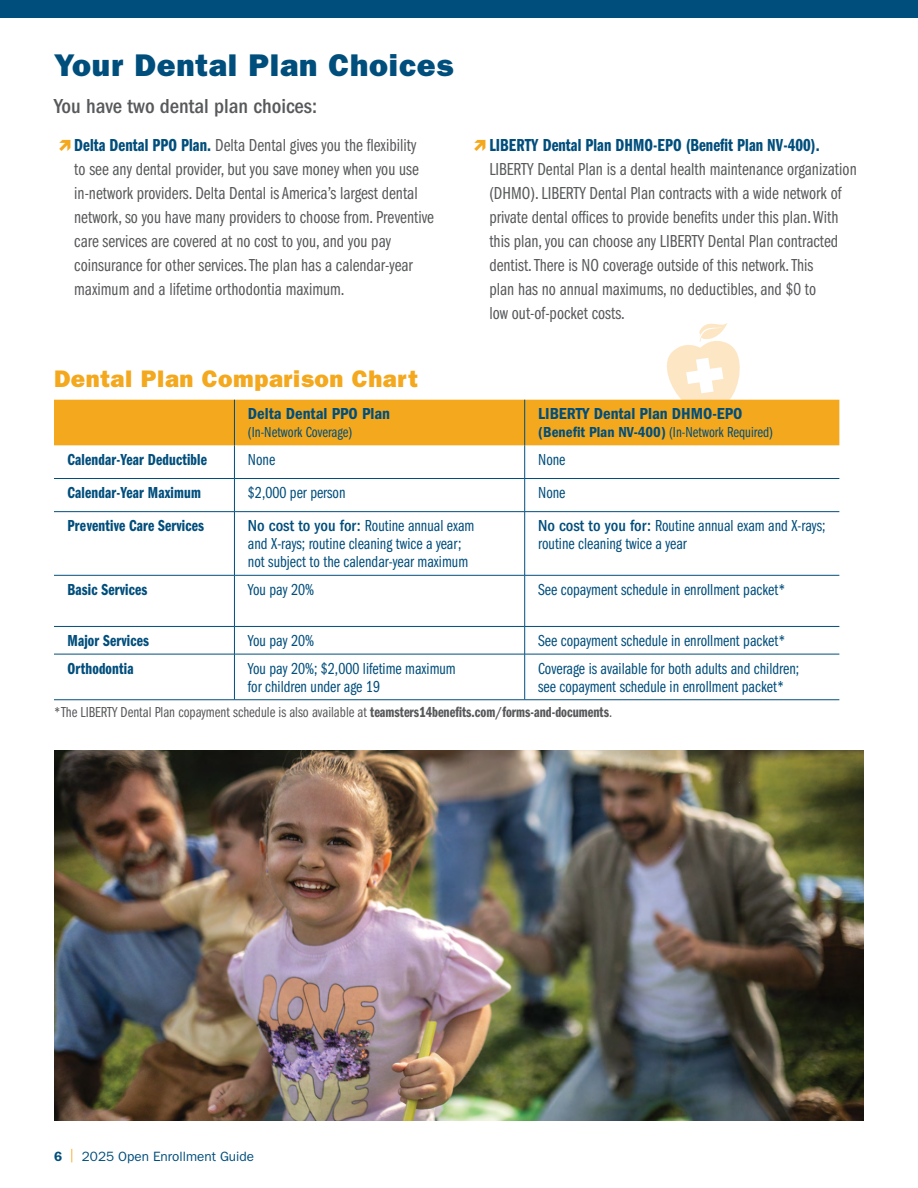
<style>
.page{position:relative;width:918px;height:1188px;background:#fff}
.page>*{position:absolute;margin:0;border:0;box-sizing:border-box;transform-origin:0 0}
.t1{font:31.5px "ITC Franklin Gothic Std Hvy";letter-spacing:.025em;color:#004e7c}
.t2{font:24px "ITC Franklin Gothic Std Hvy";letter-spacing:.025em;color:#f4a81d}
.INTRO_BODY_TEXT{font:500 condensed 21px "ITC Franklin Gothic Std";color:#58595b}
.t3{font:18px/24px "ITC Franklin Gothic Std Bk Cp";color:#58595b}
.TABLE_BODY{font:16.5px/18px "ITC Franklin Gothic Std Bk Cp";color:#004e7c}
.TABLE_FIRST_ROW{font:16.5px "ITC Franklin Gothic Std Dm Cp";letter-spacing:.01em;color:#004e7c}
.TABLE_HEAD{font:16.5px "ITC Franklin Gothic Std Dm Cd";color:#004e7c}
.footnote_text{font:15px "ITC Franklin Gothic Std Bk Cp";color:#58595b}
.TABLE_HEAD-2{font:15px "ITC Franklin Gothic Std Bk Cp";color:#004e7c}
.t4{font:13.5px "ITC Franklin Gothic Std";color:#004e7c}
.s1{font-family:"ITC Franklin Gothic Std Dm Cp";color:#004e7c}
.s2{font-family:"ITC Franklin Gothic Std Dm Cd"}
.s3{font-family:"ITC Franklin Gothic Std";font-weight:500;font-stretch:condensed}
.s4{font-family:"ITC Franklin Gothic Std Dm Cp"}
.s5{font-weight:600}
</style>
<div class="page">
<svg style="left:54px;top:323px;width:785px;height:122px"></svg>
<hr style="left:234px;top:445px;width:1px;height:33px;background:#004e7c">
<hr style="left:524px;top:445px;width:1px;height:33px;background:#004e7c">
<hr style="left:54px;top:478px;width:180px;height:1px;background:#004e7c">
<hr style="left:234px;top:478px;width:291px;height:1px;background:#004e7c">
<hr style="left:234px;top:479px;width:1px;height:32px;background:#004e7c">
<hr style="left:525px;top:478px;width:314px;height:1px;background:#004e7c">
<hr style="left:524px;top:479px;width:1px;height:32px;background:#004e7c">
<hr style="left:54px;top:511px;width:180px;height:1px;background:#004e7c">
<hr style="left:234px;top:511px;width:291px;height:1px;background:#004e7c">
<hr style="left:234px;top:512px;width:1px;height:63px;background:#004e7c">
<hr style="left:525px;top:511px;width:314px;height:1px;background:#004e7c">
<hr style="left:524px;top:512px;width:1px;height:63px;background:#004e7c">
<hr style="left:54px;top:575px;width:180px;height:1px;background:#004e7c">
<hr style="left:234px;top:575px;width:291px;height:1px;background:#004e7c">
<hr style="left:234px;top:575px;width:1px;height:51px;background:#004e7c">
<hr style="left:525px;top:575px;width:314px;height:1px;background:#004e7c">
<hr style="left:524px;top:575px;width:1px;height:51px;background:#004e7c">
<hr style="left:54px;top:626px;width:180px;height:1px;background:#004e7c">
<hr style="left:234px;top:626px;width:291px;height:1px;background:#004e7c">
<svg style="left:234px;top:627px;width:1px;height:27px"></svg>
<hr style="left:525px;top:626px;width:314px;height:1px;background:#004e7c">
<svg style="left:524px;top:627px;width:1px;height:27px"></svg>
<hr style="left:54px;top:654px;width:180px;height:1px;background:#004e7c">
<hr style="left:234px;top:654px;width:291px;height:1px;background:#004e7c">
<hr style="left:234px;top:654px;width:1px;height:46px;background:#004e7c">
<hr style="left:525px;top:654px;width:314px;height:1px;background:#004e7c">
<hr style="left:524px;top:654px;width:1px;height:46px;background:#004e7c">
<hr style="left:54px;top:699px;width:180px;height:1px;background:#004e7c">
<hr style="left:234px;top:699px;width:291px;height:1px;background:#004e7c">
<hr style="left:525px;top:699px;width:314px;height:1px;background:#004e7c">
<hr style="left:234px;top:400px;width:1px;height:45px;background:#004e7c">
<hr style="left:524px;top:400px;width:1px;height:45px;background:#004e7c">
<img style="left:54px;top:751px;width:810px;height:369px">
<div style="left:0;top:0;width:918px;height:18px;background:#004e7c"></div>
<h1 class="t1" style="left:54px;top:46px;width:401px">Your Dental Plan Choices</h1>
<p class="INTRO_BODY_TEXT" style="left:54px;top:94px;width:265px">You have two dental plan choices:</p>
<p class="t3" style="left:74px;top:134px;width:361px"><span class="s1">Delta Dental PPO Plan.</span> Delta Dental gives you the flexibility<br>to see any dental provider, but you save money when you use in-network providers. Delta Dental is America’s largest dental network, so you have many providers to choose from. Preventive care services are covered at no cost to you, and you pay coinsurance for other services. The plan has a calendar-year maximum and a lifetime orthodontia maximum.</p>
<p class="t3" style="left:489px;top:134px;width:369px"><span class="s1">LIBERTY Dental Plan DHMO-EPO (Benefit Plan NV-400).<br></span>LIBERTY Dental Plan is a dental health maintenance organization (DHMO). LIBERTY Dental Plan contracts with a wide network of private dental offices to provide benefits under this plan. With this plan, you can choose any LIBERTY Dental Plan contracted dentist. There is NO coverage outside of this network. This<br>plan has no annual maximums, no deductibles, and $0 to<br>low out-of-pocket costs.</p>
<h2 class="t2" style="left:54px;top:365px;width:365px">Dental Plan Comparison Chart</h2>
<p class="TABLE_HEAD" style="left:248px;top:404px;width:144px">Delta Dental PPO Plan</p>
<p class="TABLE_HEAD-2" style="left:248px;top:424px;width:106px">(In-Network Coverage)</p>
<p class="TABLE_HEAD" style="left:538px;top:404px;width:206px">LIBERTY Dental Plan DHMO-EPO</p>
<p class="TABLE_HEAD-2" style="left:538px;top:424px;width:236px"><span class="s2">(Benefit Plan NV-400)</span> (In-Network Required)</p>
<p class="TABLE_FIRST_ROW" style="left:68px;top:450px;width:141px">Calendar-Year Deductible</p>
<p class="TABLE_BODY" style="left:248px;top:451px;width:29px">None</p>
<p class="TABLE_BODY" style="left:538px;top:451px;width:29px">None</p>
<p class="TABLE_FIRST_ROW" style="left:68px;top:483px;width:135px">Calendar-Year Maximum</p>
<p class="TABLE_BODY" style="left:248px;top:484px;width:99px">$2,000 per person</p>
<p class="TABLE_BODY" style="left:538px;top:484px;width:29px">None</p>
<p class="TABLE_FIRST_ROW" style="left:68px;top:517px;width:138px">Preventive Care Services</p>
<p class="TABLE_BODY" style="left:248px;top:517px;width:228px"><span class="s3">No cost to you for:</span> Routine annual exam and X-rays; routine cleaning twice a year; not subject to the calendar-year maximum</p>
<p class="TABLE_BODY" style="left:538px;top:517px;width:289px"><span class="s3">No cost to you for:</span> Routine annual exam and X-rays; routine cleaning twice a year</p>
<p class="TABLE_FIRST_ROW" style="left:68px;top:580px;width:81px">Basic Services</p>
<p class="TABLE_BODY" style="left:248px;top:581px;width:68px">You pay 20%</p>
<p class="TABLE_BODY" style="left:538px;top:581px;width:249px">See copayment schedule in enrollment packet*</p>
<p class="TABLE_FIRST_ROW" style="left:68px;top:631px;width:83px">Major Services</p>
<p class="TABLE_BODY" style="left:248px;top:632px;width:68px">You pay 20%</p>
<p class="TABLE_BODY" style="left:538px;top:632px;width:249px">See copayment schedule in enrollment packet*</p>
<p class="TABLE_FIRST_ROW" style="left:68px;top:659px;width:68px">Orthodontia</p>
<p class="TABLE_BODY" style="left:248px;top:659px;width:209px">You pay 20%; $2,000 lifetime maximum for children under age 19</p>
<p class="TABLE_BODY" style="left:538px;top:659px;width:262px">Coverage is available for both adults and children; see copayment schedule in enrollment packet*</p>
<p class="footnote_text" style="left:54px;top:704px;width:560px">*The LIBERTY Dental Plan copayment schedule is also available at <span class="s4">teamsters14benefits.com/forms-and-documents</span>.</p>
<p class="t4" style="left:54px;top:1148px;width:202px"><span class="s5">6</span> <sup>|</sup> 2025 Open Enrollment Guide</p>
</div>
